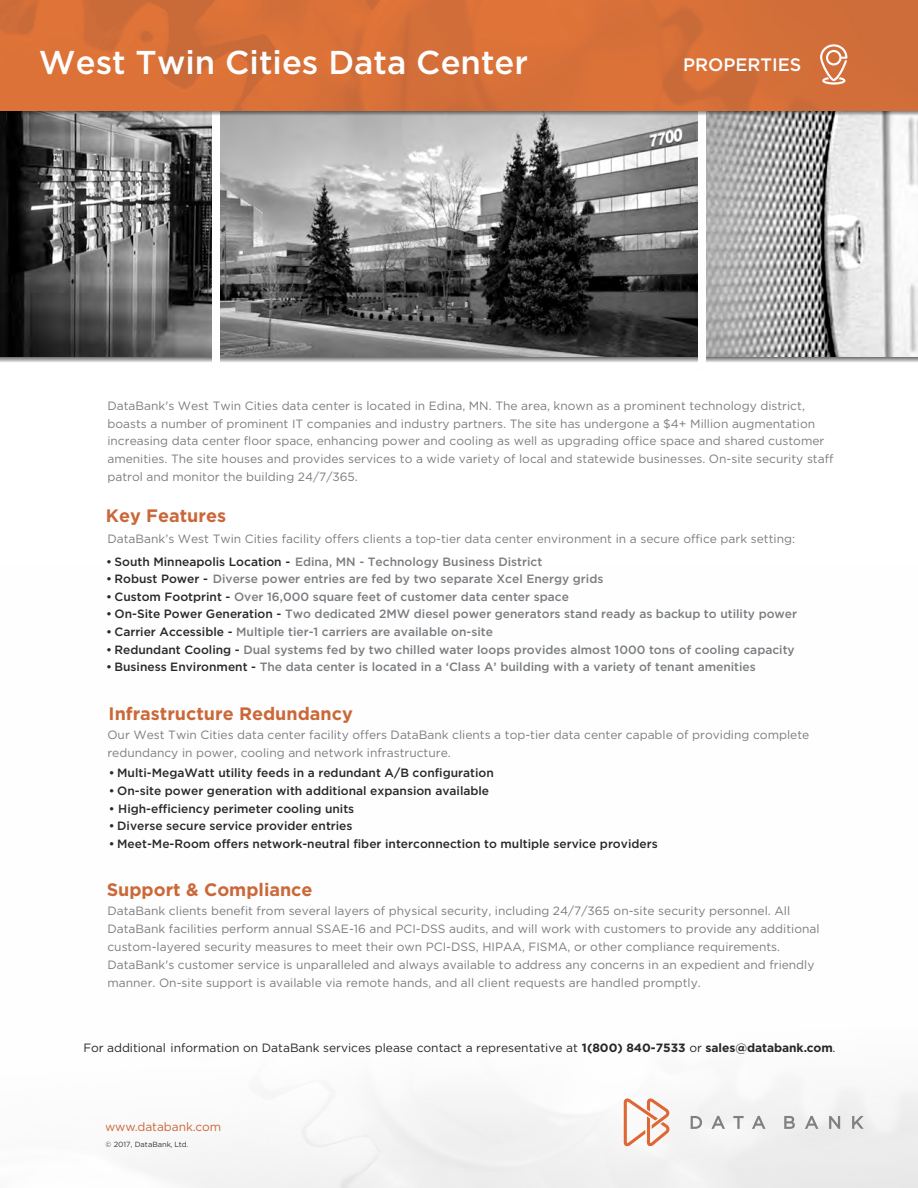
<style>
.page{position:relative;width:918px;height:1188px;background:#fff}
.page>*{position:absolute;margin:0;border:0;box-sizing:border-box;transform-origin:0 0}
.t1{font:500 33px "Gotham";color:#fefefe}
.t2{font:700 18px "Gotham";color:#cb6839}
.t3{font:500 18px "Gotham";color:#fefefe}
.t4{font:12px/17.9px "Gotham";color:#7a7d80}
.t5{font:500 12px "Gotham";color:#7a7d80}
.t6{font:500 12px "Gotham";color:#282828}
.t7{font:12px "Gotham";color:#282828}
.t8{font:12px "Gotham";letter-spacing:-.01em;color:#cb6839}
.t9{font:7.5px "Gotham";color:#363435}
.s1{color:#282828}
.s2{font-weight:700}
</style>
<div class="page">
<svg style="left:691px;top:1116px;width:173px;height:13px"></svg>
<svg style="left:624px;top:1098px;width:45px;height:48px"></svg>
<svg style="left:0;top:357px;width:918px;height:5px;background:#a9a8a8"></svg>
<img style="left:706px;top:116px;width:212px;height:241px">
<img style="left:0;top:116px;width:212px;height:241px">
<img style="left:220px;top:116px;width:478px;height:241px">
<div style="left:212px;top:92px;width:8px;height:281px;background:#fefefe"></div>
<div style="left:698px;top:92px;width:8px;height:281px;background:#fefefe"></div>
<img style="left:0;top:0;width:918px;height:44px">
<svg style="left:0;top:44px;width:918px;height:72px;background:#d1723f"></svg>
<h1 class="t1" style="left:39px;top:50px;width:491px">West Twin Cities Data Center</h1>
<h2 class="t3" style="left:683px;top:58px;width:120px">PROPERTIES</h2>
<p class="t4" style="left:107px;top:398px;width:728px">DataBank's West Twin Cities data center is located in Edina, MN. The area, known as a prominent technology district, boasts a number of prominent IT companies and industry partners. The site has undergone a $4+ Million augmentation increasing data center floor space, enhancing power and cooling as well as upgrading office space and shared customer amenities. The site houses and provides services to a wide variety of local and statewide businesses. On-site security staff patrol and monitor the building 24/7/365.</p>
<h2 class="t2" style="left:106px;top:509px;width:122px">Key Features</h2>
<p class="t4" style="left:107px;top:531px;width:689px">DataBank’s West Twin Cities facility offers clients a top-tier data center environment in a secure office park setting:</p>
<p class="t5" style="left:106px;top:557px;width:438px"><span class="s1">• South Minneapolis Location -</span> Edina, MN - Technology Business District</p>
<p class="t5" style="left:106px;top:592px;width:464px"><span class="s1">• Custom Footprint -</span> Over 16,000 square feet of customer data center space</p>
<p class="t5" style="left:106px;top:610px;width:692px"><span class="s1">• On-Site Power Generation -</span> Two dedicated 2MW diesel power generators stand ready as backup to utility power</p>
<p class="t5" style="left:106px;top:627px;width:388px"><span class="s1">• Carrier Accessible -</span> Multiple tier-1 carriers are available on-site</p>
<p class="t5" style="left:106px;top:645px;width:690px"><span class="s1">• Redundant Cooling -</span> Dual systems fed by two chilled water loops provides almost 1000 tons of cooling capacity</p>
<p class="t5" style="left:106px;top:574px;width:499px"><span class="s1">• Robust Power -</span> Diverse power entries are fed by two separate Xcel Energy grids</p>
<p class="t5" style="left:106px;top:663px;width:651px"><span class="s1">• Business Environment -</span> The data center is located in a ‘Class A’ building with a variety of tenant amenities</p>
<h2 class="t2" style="left:109px;top:707px;width:246px">Infrastructure Redundancy</h2>
<p class="t4" style="left:107px;top:727px;width:703px">Our West Twin Cities data center facility offers DataBank clients a top-tier data center capable of providing complete redundancy in power, cooling and network infrastructure.</p>
<p class="t6" style="left:109px;top:769px;width:386px">• Multi-MegaWatt utility feeds in a redundant A/B configuration</p>
<p class="t6" style="left:109px;top:804px;width:247px">• High-efficiency perimeter cooling units</p>
<p class="t6" style="left:109px;top:821px;width:245px">• Diverse secure service provider entries</p>
<p class="t6" style="left:109px;top:839px;width:550px">• Meet-Me-Room offers network-neutral fiber interconnection to multiple service providers</p>
<p class="t6" style="left:109px;top:786px;width:382px">• On-site power generation with additional expansion available</p>
<h2 class="t2" style="left:107px;top:883px;width:207px">Support &amp; Compliance</h2>
<p class="t4" style="left:107px;top:903px;width:714px">DataBank clients benefit from several layers of physical security, including 24/7/365 on-site security personnel. All DataBank facilities perform annual SSAE-16 and PCI-DSS audits, and will work with customers to provide any additional custom-layered security measures to meet their own PCI-DSS, HIPAA, FISMA, or other compliance requirements.<br>DataBank's customer service is unparalleled and always available to address any concerns in an expedient and friendly manner. On-site support is available via remote hands, and all client requests are handled promptly.</p>
<p class="t7" style="left:84px;top:1043px;width:754px">For additional information on DataBank services please contact a representative at <span class="s2">1(800) 840-7533</span> or <span class="s2">sales@databank.com</span>.</p>
<p class="t8" style="left:105px;top:1122px;width:118px">www.databank.com</p>
<p class="t9" style="left:105px;top:1141px;width:85px">© 2017, DataBank, Ltd.</p>
</div>
